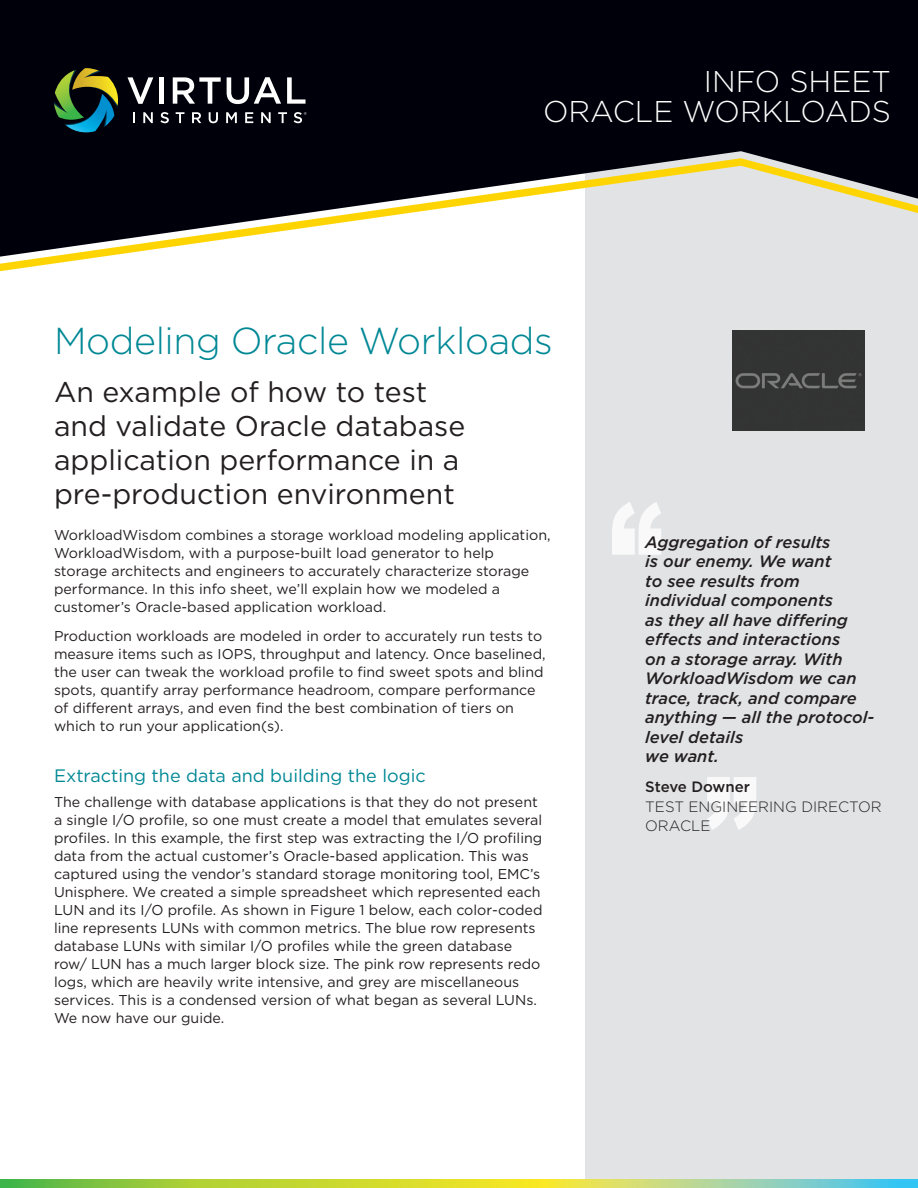
<style>
.page{position:relative;width:918px;height:1188px;background:#fff}
.page>*{position:absolute;margin:0;border:0;box-sizing:border-box;transform-origin:0 0}
.t1{font:300 37.5px "Gotham";letter-spacing:-.01em;color:#008895}
.t2{font:300 30px "Gotham";color:#fff}
.Heading{font:28.5px/34.2px "Gotham";color:#231f20}
.Subheading{font:18px "Gotham";color:#008895}
.t3{font:italic 500 16.5px/19.5px "Gotham";color:#231f20}
.t4{font:300 15px/19.5px "Gotham";color:#231f20}
.Name{font:500 15px "Gotham";letter-spacing:-.005em;color:#231f20}
.Body_Copy{font:14.25px/18px "Gotham";color:#231f20}
</style>
<div class="page">
<div style="left:585px;top:0;width:333px;height:1188px;background:#e2e3e4"></div>
<svg style="left:0;top:1179px;width:918px;height:9px;background:#abd360"></svg>
<div style="left:0;top:0;width:918px;height:158px;background:#00000b"></div>
<svg style="left:0;top:158px;width:918px;height:114px"></svg>
<svg style="left:127px;top:77px;width:26px;height:27px"></svg>
<hr style="left:160px;top:77px;width:4px;height:27px;background:#fff">
<svg style="left:173px;top:77px;width:48px;height:27px"></svg>
<svg style="left:227px;top:77px;width:54px;height:27px"></svg>
<svg style="left:287px;top:77px;width:19px;height:27px"></svg>
<svg style="left:133px;top:112px;width:2px;height:11px"></svg>
<svg style="left:143px;top:112px;width:10px;height:11px"></svg>
<svg style="left:160px;top:112px;width:9px;height:11px"></svg>
<svg style="left:176px;top:112px;width:8px;height:11px"></svg>
<svg style="left:192px;top:112px;width:9px;height:11px"></svg>
<svg style="left:209px;top:112px;width:9px;height:11px"></svg>
<svg style="left:226px;top:112px;width:11px;height:11px"></svg>
<svg style="left:245px;top:112px;width:8px;height:11px"></svg>
<svg style="left:261px;top:112px;width:10px;height:11px"></svg>
<svg style="left:278px;top:112px;width:9px;height:11px"></svg>
<svg style="left:294px;top:112px;width:13px;height:11px"></svg>
<svg style="left:54px;top:68px;width:64px;height:64px;background:#38593a"></svg>
<svg style="left:612px;top:502px;width:49px;height:53px"></svg>
<svg style="left:707px;top:777px;width:49px;height:53px"></svg>
<img style="left:733px;top:331px;width:132px;height:99px">
<p class="t2" style="left:704px;top:63px;width:189px">INFO SHEET</p>
<p class="t2" style="left:543px;top:93px;width:349px">ORACLE WORKLOADS</p>
<p class="t1" style="left:54px;top:317px;width:500px">Modeling Oracle Workloads</p>
<p class="Heading" style="left:54px;top:374px;width:413px">An example of how to test and validate Oracle database application performance in a pre-production environment</p>
<p class="Body_Copy" style="left:54px;top:526px;width:498px">WorkloadWisdom combines a storage workload modeling application, WorkloadWisdom, with a purpose-built load generator to help storage architects and engineers to accurately characterize storage performance. In this info sheet, we’ll explain how we modeled a customer’s Oracle-based application workload.</p>
<p class="Body_Copy" style="left:54px;top:627px;width:493px">Production workloads are modeled in order to accurately run tests to measure items such as IOPS, throughput and latency. Once baselined, the user can tweak the workload profile to find sweet spots and blind spots, quantify array performance headroom, compare performance of different arrays, and even find the best combination of tiers on which to run your application(s).</p>
<p class="Subheading" style="left:54px;top:765px;width:373px">Extracting the data and building the logic</p>
<p class="Body_Copy" style="left:54px;top:793px;width:490px">The challenge with database applications is that they do not present a single I/O profile, so one must create a model that emulates several profiles. In this example, the first step was extracting the I/O profiling data from the actual customer’s Oracle-based application. This was captured using the vendor’s standard storage monitoring tool, EMC’s Unisphere. We created a simple spreadsheet which represented each LUN and its I/O profile. As shown in Figure 1 below, each color-coded line represents LUNs with common metrics. The blue row represents database LUNs with similar I/O profiles while the green database row/ LUN has a much larger block size. The pink row represents redo logs, which are heavily write intensive, and grey are miscellaneous services. This is a condensed version of what began as several LUNs.<br>We now have our guide.</p>
<p class="t3" style="left:645px;top:532px;width:231px">Aggregation of results<br>is our enemy. We want<br>to see results from individual components<br>as they all have differing effects and interactions<br>on a storage array. With<br>WorkloadWisdom we can trace, track, and compare anything — all the protocol&shy;level details<br>we want.</p>
<p class="Name" style="left:645px;top:777px;width:106px">Steve Downer</p>
<p class="t4" style="left:645px;top:796px;width:238px">TEST ENGINEERING DIRECTOR<br>ORACLE</p>
</div>
